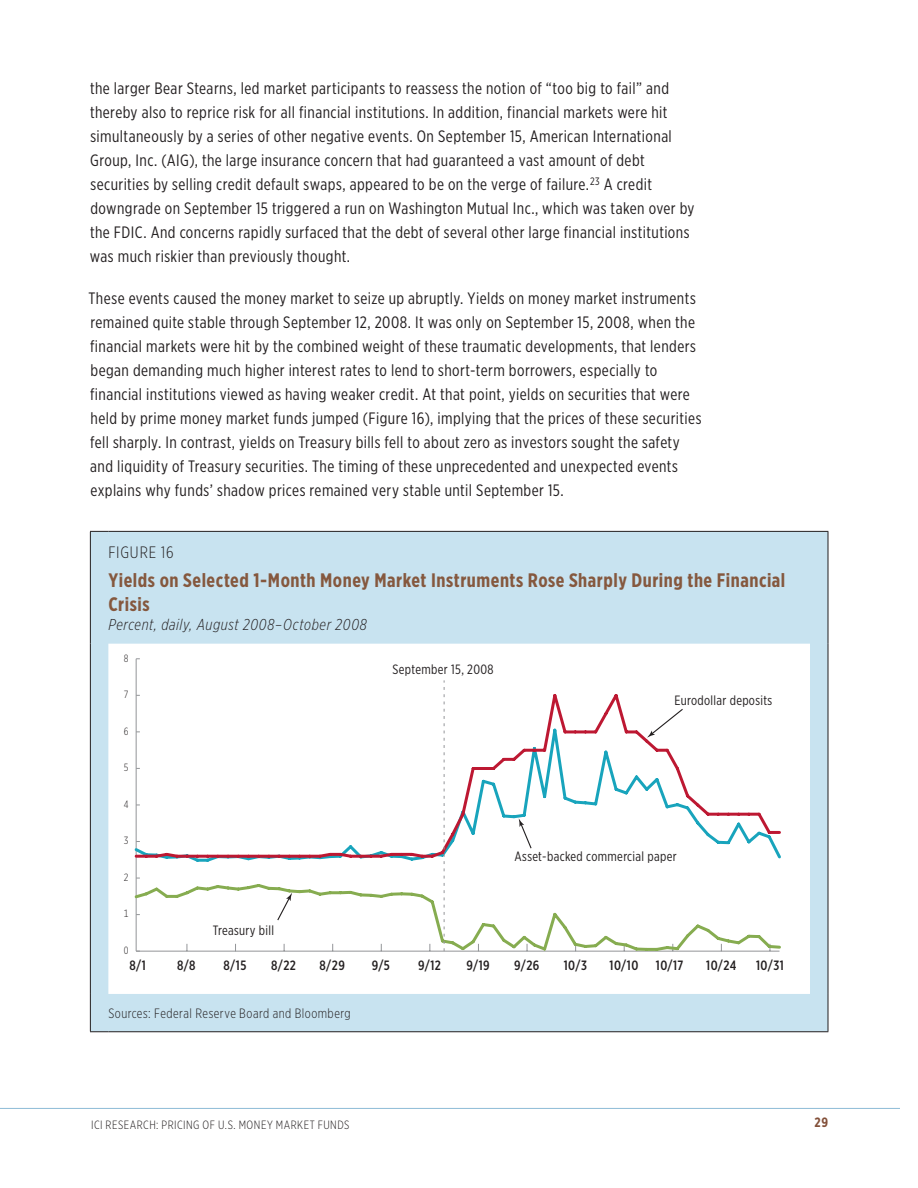
<style>
.page{position:relative;width:918px;height:1188px;background:#fff}
.page>*{position:absolute;margin:0;border:0;box-sizing:border-box;transform-origin:0 0}
.t1{font:700 19.5px/24px "Gotham X Narrow";letter-spacing:.025em;color:#85583e}
.t2{font:16.5px/24px "Gotham X Narrow";letter-spacing:.025em;color:#231f20}
.t3{font:300 16.5px "Gotham X Narrow";letter-spacing:.05em;color:#231f20}
.t4{font:italic 300 15.75px "Gotham X Narrow";letter-spacing:.04em;color:#231f20}
.t5{font:13.5px "Gotham X Narrow";letter-spacing:.025em;color:#231f20}
.t6{font:500 13.5px "Gotham X Narrow";letter-spacing:.035em;color:#231f20}
.t7{font:300 13.5px "Gotham X Narrow";letter-spacing:.035em;color:#231f20}
.t8{font:700 13.5px "Gotham X Narrow";color:#835039}
.t9{font:300 12px "Gotham X Narrow";letter-spacing:.04em;color:#231f20}
.t10{font:300 10.5px "Gotham X Narrow";color:#231f20}
</style>
<div class="page">
<hr style="left:0;top:1108px;width:900px;height:1px;background:#8dbcd7">
<svg style="left:91px;top:532px;width:737px;height:499px;fill:#c8e3f0"></svg>
<svg style="left:90px;top:531px;width:18px;height:1px"></svg>
<hr style="left:90px;top:532px;width:1px;height:112px;background:#231f20">
<hr style="left:108px;top:531px;width:702px;height:1px;background:#231f20">
<svg style="left:810px;top:531px;width:18px;height:1px"></svg>
<hr style="left:828px;top:532px;width:1px;height:112px;background:#231f20">
<hr style="left:90px;top:644px;width:1px;height:350px;background:#231f20">
<hr style="left:828px;top:644px;width:1px;height:350px;background:#231f20">
<hr style="left:90px;top:994px;width:1px;height:37px;background:#231f20">
<hr style="left:828px;top:994px;width:1px;height:37px;background:#231f20">
<svg style="left:90px;top:1031px;width:18px;height:1px"></svg>
<hr style="left:108px;top:1031px;width:702px;height:1px;background:#231f20">
<svg style="left:810px;top:1031px;width:18px;height:1px"></svg>
<hr style="left:136px;top:659px;width:1px;height:292px;background:#939598">
<svg style="left:132px;top:727px;width:652px;height:137px"></svg>
<svg style="left:133px;top:691px;width:649px;height:169px"></svg>
<svg style="left:132px;top:882px;width:651px;height:71px"></svg>
<svg style="left:276px;top:893px;width:16px;height:29px"></svg>
<svg style="left:519px;top:818px;width:14px;height:32px"></svg>
<svg style="left:647px;top:708px;width:37px;height:30px"></svg>
<svg style="left:444px;top:680px;width:1px;height:271px"></svg>
<p class="t2" style="left:90px;top:76px;width:606px">the larger Bear Stearns, led market participants to reassess the notion of “too big to fail” and thereby also to reprice risk for all financial institutions. In addition, financial markets were hit simultaneously by a series of other negative events. On September 15, American International Group, Inc. (AIG), the large insurance concern that had guaranteed a vast amount of debt securities by selling credit default swaps, appeared to be on the verge of failure.<sup>23</sup> A credit downgrade on September 15 triggered a run on Washington Mutual Inc., which was taken over by the FDIC. And concerns rapidly surfaced that the debt of several other large financial institutions was much riskier than previously thought.</p>
<p class="t2" style="left:88px;top:286px;width:615px">These events caused the money market to seize up abruptly. Yields on money market instruments remained quite stable through September 12, 2008. It was only on September 15, 2008, when the financial markets were hit by the combined weight of these traumatic developments, that lenders began demanding much higher interest rates to lend to short-term borrowers, especially to financial institutions viewed as having weaker credit. At that point, yields on securities that were held by prime money market funds jumped (Figure 16), implying that the prices of these securities fell sharply. In contrast, yields on Treasury bills fell to about zero as investors sought the safety and liquidity of Treasury securities. The timing of these unprecedented and unexpected events explains why funds’ shadow prices remained very stable until September 15.</p>
<p class="t3" style="left:108px;top:543px;width:67px">FIGURE 16</p>
<p class="t1" style="left:108px;top:568px;width:679px">Yields on Selected 1-Month Money Market Instruments Rose Sharply During the Financial<br>Crisis</p>
<p class="t4" style="left:108px;top:615px;width:260px">Percent, daily, August 2008–October 2008</p>
<p class="t10" style="left:124px;top:652px;width:6px">8</p>
<p class="t10" style="left:124px;top:688px;width:6px">7</p>
<p class="t10" style="left:124px;top:725px;width:6px">6</p>
<p class="t10" style="left:124px;top:761px;width:6px">5</p>
<p class="t10" style="left:124px;top:798px;width:6px">4</p>
<p class="t10" style="left:124px;top:834px;width:6px">3</p>
<p class="t10" style="left:124px;top:871px;width:6px">2</p>
<p class="t10" style="left:124px;top:908px;width:6px">1</p>
<p class="t10" style="left:124px;top:944px;width:6px">0</p>
<p class="t5" style="left:213px;top:922px;width:63px">Treasury bill</p>
<p class="t5" style="left:393px;top:661px;width:103px">September 15, 2008</p>
<p class="t5" style="left:674px;top:692px;width:99px">Eurodollar deposits</p>
<p class="t5" style="left:515px;top:848px;width:164px">Asset-backed commercial paper</p>
<p class="t6" style="left:129px;top:957px;width:18px">8/1</p>
<p class="t6" style="left:177px;top:957px;width:20px">8/8</p>
<p class="t6" style="left:223px;top:957px;width:24px">8/15</p>
<p class="t6" style="left:271px;top:957px;width:26px">8/22</p>
<p class="t6" style="left:320px;top:957px;width:27px">8/29</p>
<p class="t6" style="left:372px;top:957px;width:20px">9/5</p>
<p class="t6" style="left:418px;top:957px;width:24px">9/12</p>
<p class="t6" style="left:466px;top:957px;width:25px">9/19</p>
<p class="t6" style="left:514px;top:957px;width:27px">9/26</p>
<p class="t6" style="left:564px;top:957px;width:25px">10/3</p>
<p class="t6" style="left:610px;top:957px;width:30px">10/10</p>
<p class="t6" style="left:656px;top:957px;width:29px">10/17</p>
<p class="t6" style="left:706px;top:957px;width:32px">10/24</p>
<p class="t6" style="left:756px;top:957px;width:29px">10/31</p>
<p class="t7" style="left:108px;top:1006px;width:244px">Sources: Federal Reserve Board and Bloomberg</p>
<p class="t9" style="left:91px;top:1117px;width:259px">ICI RESEARCH: prici ng of U.S. Money Market Funds</p>
<p class="t8" style="left:815px;top:1114px;width:15px">29</p>
</div>
